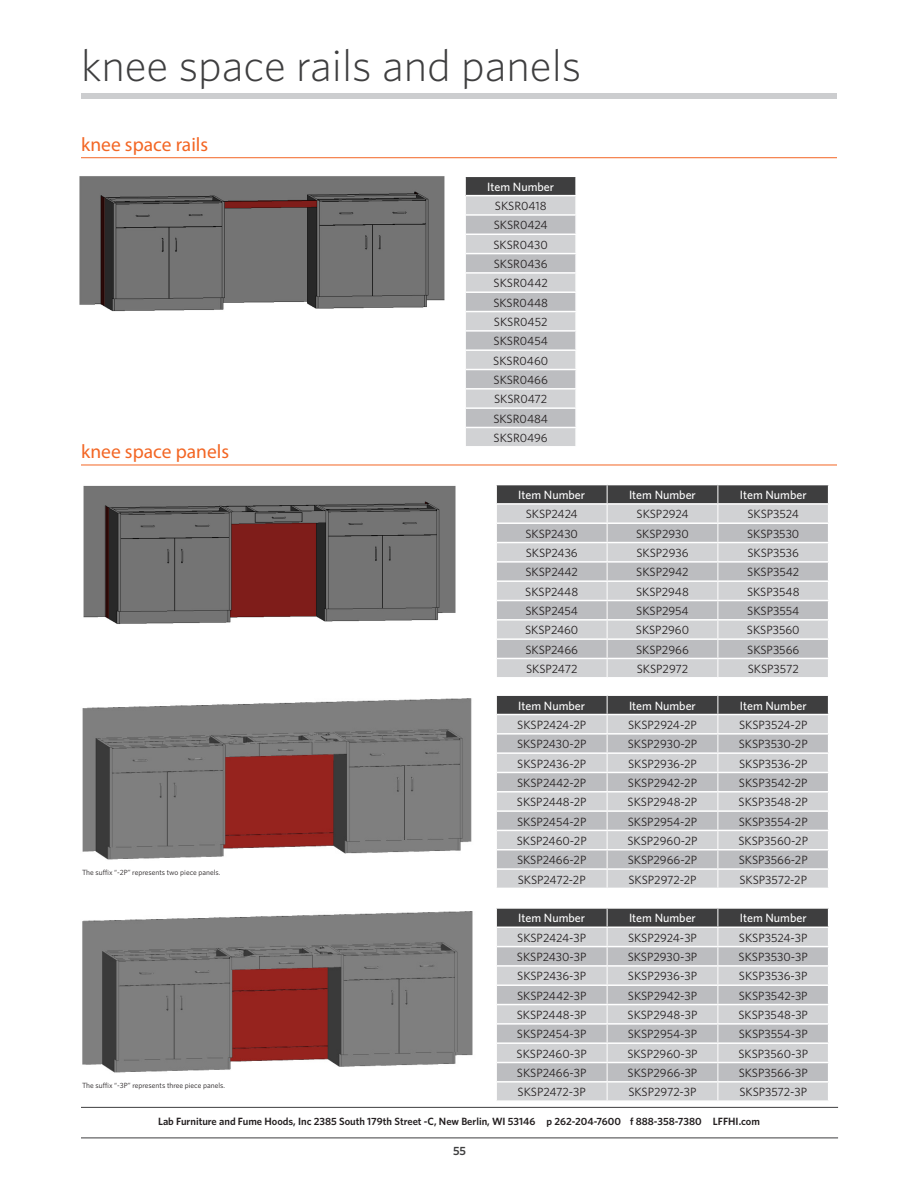
<style>
.page{position:relative;width:918px;height:1188px;background:#fff}
.page>*{position:absolute;margin:0;border:0;box-sizing:border-box;transform-origin:0 0}
.Page_Head{font:300 45px "Whitney";color:#3e3e3f}
.Options_Menu_Blue_He{font:19.5px "Myriad Pro";color:#f36624}
.t1{font:600 13.5px "Whitney";letter-spacing:.005em;color:#3e3e3f}
.Body_Style{font:12px "Whitney";color:#231f20}
.Body_Style-2{font:500 12px "Whitney";color:#fff}
.t2{font:600 12px "Whitney";color:#3e3e3f}
.t3{font:600 10.5px "Whitney";color:#231f20}
.t4{font:7.5px "Whitney";color:#231f20}
.s1{font-family:"Adobe Garamond";font-size:15px}
.s2{font-weight:400}
.s3{font-weight:400;color:#f36624}
</style>
<div class="page">
<hr style="left:81px;top:1107px;width:757px;height:1px;background:#3e3e3f">
<hr style="left:81px;top:1138px;width:757px;height:1px;background:#3e3e3f">
<div style="left:81px;top:93px;width:756px;height:6px;background:#cccdcf"></div>
<svg style="left:465px;top:177px;width:111px;height:269px;background:#c3c3c6"></svg>
<svg style="left:496px;top:485px;width:333px;height:192px;background:#bfc0c2"></svg>
<svg style="left:496px;top:695px;width:333px;height:193px;background:#bfc0c2"></svg>
<svg style="left:496px;top:908px;width:333px;height:192px;background:#c0c0c2"></svg>
<hr style="left:81px;top:157px;width:756px;height:1px;background:#f36624">
<hr style="left:81px;top:465px;width:756px;height:1px;background:#f36624">
<img style="left:79px;top:176px;width:366px;height:136px">
<img style="left:83px;top:485px;width:373px;height:139px">
<img style="left:82px;top:698px;width:390px;height:162px">
<img style="left:82px;top:911px;width:391px;height:162px">
<p class="Page_Head" style="left:81px;top:35px;width:502px">knee space rails and panels</p>
<p class="Options_Menu_Blue_He" style="left:81px;top:132px;width:129px">knee space rails</p>
<p class="Options_Menu_Blue_He" style="left:81px;top:439px;width:150px">knee space panels</p>
<p class="Body_Style-2" style="left:487px;top:179px;width:68px">Item Number</p>
<p class="Body_Style" style="left:495px;top:198px;width:53px">SKSR0418</p>
<p class="Body_Style" style="left:494px;top:217px;width:55px">SKSR0424</p>
<p class="Body_Style" style="left:494px;top:237px;width:56px">SKSR0430</p>
<p class="Body_Style" style="left:494px;top:256px;width:55px">SKSR0436</p>
<p class="Body_Style" style="left:494px;top:275px;width:56px">SKSR0442</p>
<p class="Body_Style" style="left:493px;top:295px;width:56px">SKSR0448</p>
<p class="Body_Style" style="left:494px;top:314px;width:55px">SKSR0452</p>
<p class="Body_Style" style="left:494px;top:333px;width:56px">SKSR0454</p>
<p class="Body_Style" style="left:493px;top:353px;width:56px">SKSR0460</p>
<p class="Body_Style" style="left:494px;top:372px;width:56px">SKSR0466</p>
<p class="Body_Style" style="left:494px;top:391px;width:55px">SKSR0472</p>
<p class="Body_Style" style="left:493px;top:410px;width:56px">SKSR0484</p>
<p class="Body_Style" style="left:494px;top:430px;width:56px">SKSR0496</p>
<p class="Body_Style-2" style="left:518px;top:487px;width:68px">Item Number</p>
<p class="Body_Style-2" style="left:629px;top:487px;width:68px">Item Number</p>
<p class="Body_Style-2" style="left:740px;top:487px;width:68px">Item Number</p>
<p class="Body_Style" style="left:526px;top:506px;width:54px">SKSP2424</p>
<p class="Body_Style" style="left:637px;top:506px;width:53px">SKSP2924</p>
<p class="Body_Style" style="left:747px;top:506px;width:53px">SKSP3524</p>
<p class="Body_Style" style="left:525px;top:526px;width:54px">SKSP2430</p>
<p class="Body_Style" style="left:636px;top:526px;width:54px">SKSP2930</p>
<p class="Body_Style" style="left:747px;top:526px;width:54px">SKSP3530</p>
<p class="Body_Style" style="left:526px;top:545px;width:54px">SKSP2436</p>
<p class="Body_Style" style="left:636px;top:545px;width:54px">SKSP2936</p>
<p class="Body_Style" style="left:747px;top:545px;width:53px">SKSP3536</p>
<p class="Body_Style" style="left:526px;top:564px;width:54px">SKSP2442</p>
<p class="Body_Style" style="left:636px;top:564px;width:54px">SKSP2942</p>
<p class="Body_Style" style="left:747px;top:564px;width:54px">SKSP3542</p>
<p class="Body_Style" style="left:525px;top:584px;width:54px">SKSP2448</p>
<p class="Body_Style" style="left:636px;top:584px;width:54px">SKSP2948</p>
<p class="Body_Style" style="left:747px;top:584px;width:54px">SKSP3548</p>
<p class="Body_Style" style="left:526px;top:603px;width:54px">SKSP2454</p>
<p class="Body_Style" style="left:636px;top:603px;width:54px">SKSP2954</p>
<p class="Body_Style" style="left:747px;top:603px;width:54px">SKSP3554</p>
<p class="Body_Style" style="left:525px;top:622px;width:55px">SKSP2460</p>
<p class="Body_Style" style="left:636px;top:622px;width:55px">SKSP2960</p>
<p class="Body_Style" style="left:747px;top:622px;width:54px">SKSP3560</p>
<p class="Body_Style" style="left:525px;top:641px;width:54px">SKSP2466</p>
<p class="Body_Style" style="left:636px;top:641px;width:54px">SKSP2966</p>
<p class="Body_Style" style="left:747px;top:641px;width:54px">SKSP3566</p>
<p class="Body_Style" style="left:526px;top:661px;width:53px">SKSP2472</p>
<p class="Body_Style" style="left:637px;top:661px;width:53px">SKSP2972</p>
<p class="Body_Style" style="left:748px;top:661px;width:52px">SKSP3572</p>
<p class="Body_Style-2" style="left:518px;top:698px;width:68px">Item Number</p>
<p class="Body_Style-2" style="left:629px;top:698px;width:68px">Item Number</p>
<p class="Body_Style-2" style="left:740px;top:698px;width:68px">Item Number</p>
<p class="Body_Style" style="left:517px;top:717px;width:70px">SKSP2424-2P</p>
<p class="Body_Style" style="left:628px;top:717px;width:70px">SKSP2924-2P</p>
<p class="Body_Style" style="left:739px;top:717px;width:70px">SKSP3524-2P</p>
<p class="Body_Style" style="left:517px;top:736px;width:71px">SKSP2430-2P</p>
<p class="Body_Style" style="left:628px;top:736px;width:71px">SKSP2930-2P</p>
<p class="Body_Style" style="left:739px;top:736px;width:71px">SKSP3530-2P</p>
<p class="Body_Style" style="left:517px;top:755px;width:70px">SKSP2436-2P</p>
<p class="Body_Style" style="left:628px;top:755px;width:70px">SKSP2936-2P</p>
<p class="Body_Style" style="left:739px;top:755px;width:70px">SKSP3536-2P</p>
<p class="Body_Style" style="left:517px;top:775px;width:71px">SKSP2442-2P</p>
<p class="Body_Style" style="left:628px;top:775px;width:71px">SKSP2942-2P</p>
<p class="Body_Style" style="left:739px;top:775px;width:70px">SKSP3542-2P</p>
<p class="Body_Style" style="left:517px;top:794px;width:71px">SKSP2448-2P</p>
<p class="Body_Style" style="left:628px;top:794px;width:71px">SKSP2948-2P</p>
<p class="Body_Style" style="left:739px;top:794px;width:71px">SKSP3548-2P</p>
<p class="Body_Style" style="left:517px;top:813px;width:71px">SKSP2454-2P</p>
<p class="Body_Style" style="left:628px;top:813px;width:71px">SKSP2954-2P</p>
<p class="Body_Style" style="left:739px;top:813px;width:70px">SKSP3554-2P</p>
<p class="Body_Style" style="left:517px;top:833px;width:72px">SKSP2460-2P</p>
<p class="Body_Style" style="left:627px;top:833px;width:72px">SKSP2960-2P</p>
<p class="Body_Style" style="left:738px;top:833px;width:71px">SKSP3560-2P</p>
<p class="Body_Style" style="left:517px;top:852px;width:71px">SKSP2466-2P</p>
<p class="Body_Style" style="left:628px;top:852px;width:71px">SKSP2966-2P</p>
<p class="Body_Style" style="left:739px;top:852px;width:71px">SKSP3566-2P</p>
<p class="Body_Style" style="left:518px;top:871px;width:70px">SKSP2472-2P</p>
<p class="Body_Style" style="left:628px;top:871px;width:70px">SKSP2972-2P</p>
<p class="Body_Style" style="left:739px;top:871px;width:69px">SKSP3572-2P</p>
<p class="Body_Style-2" style="left:518px;top:910px;width:68px">Item Number</p>
<p class="Body_Style-2" style="left:629px;top:910px;width:68px">Item Number</p>
<p class="Body_Style-2" style="left:740px;top:910px;width:68px">Item Number</p>
<p class="Body_Style" style="left:517px;top:930px;width:71px">SKSP2424-3P</p>
<p class="Body_Style" style="left:628px;top:930px;width:70px">SKSP2924-3P</p>
<p class="Body_Style" style="left:739px;top:930px;width:70px">SKSP3524-3P</p>
<p class="Body_Style" style="left:517px;top:949px;width:71px">SKSP2430-3P</p>
<p class="Body_Style" style="left:628px;top:949px;width:71px">SKSP2930-3P</p>
<p class="Body_Style" style="left:739px;top:949px;width:71px">SKSP3530-3P</p>
<p class="Body_Style" style="left:517px;top:968px;width:71px">SKSP2436-3P</p>
<p class="Body_Style" style="left:628px;top:968px;width:71px">SKSP2936-3P</p>
<p class="Body_Style" style="left:739px;top:968px;width:70px">SKSP3536-3P</p>
<p class="Body_Style" style="left:517px;top:988px;width:71px">SKSP2442-3P</p>
<p class="Body_Style" style="left:628px;top:988px;width:71px">SKSP2942-3P</p>
<p class="Body_Style" style="left:739px;top:988px;width:70px">SKSP3542-3P</p>
<p class="Body_Style" style="left:517px;top:1007px;width:71px">SKSP2448-3P</p>
<p class="Body_Style" style="left:628px;top:1007px;width:71px">SKSP2948-3P</p>
<p class="Body_Style" style="left:739px;top:1007px;width:71px">SKSP3548-3P</p>
<p class="Body_Style" style="left:517px;top:1026px;width:71px">SKSP2454-3P</p>
<p class="Body_Style" style="left:628px;top:1026px;width:71px">SKSP2954-3P</p>
<p class="Body_Style" style="left:739px;top:1026px;width:71px">SKSP3554-3P</p>
<p class="Body_Style" style="left:517px;top:1046px;width:72px">SKSP2460-3P</p>
<p class="Body_Style" style="left:627px;top:1046px;width:72px">SKSP2960-3P</p>
<p class="Body_Style" style="left:738px;top:1046px;width:71px">SKSP3560-3P</p>
<p class="Body_Style" style="left:517px;top:1065px;width:71px">SKSP2466-3P</p>
<p class="Body_Style" style="left:628px;top:1065px;width:71px">SKSP2966-3P</p>
<p class="Body_Style" style="left:739px;top:1065px;width:71px">SKSP3566-3P</p>
<p class="Body_Style" style="left:518px;top:1084px;width:70px">SKSP2472-3P</p>
<p class="Body_Style" style="left:628px;top:1084px;width:70px">SKSP2972-3P</p>
<p class="Body_Style" style="left:739px;top:1084px;width:69px">SKSP3572-3P</p>
<p class="t4" style="left:82px;top:868px;width:140px">The suffix “-2P” represents two piece panels.</p>
<p class="t4" style="left:82px;top:1081px;width:144px">The suffix “-3P” represents three piece panels.</p>
<p class="t3" style="left:158px;top:1114px;width:603px">Lab Furniture and Fume Hoods, Inc 2385 South 179th Street -C, New Berlin, WI 53146 p 262-204-7600 f 888-358-7380 LFFHI.com</p>
<p class="t1" style="left:269px;top:1113px;width:382px">Air Master Systems Corp. <span class="s1">•</span> <span class="s2">231.798.1111</span> <span class="s1">•</span> <span class="s3">airmastersystems.com</span></p>
<p class="t2" style="left:453px;top:1143px;width:15px">55</p>
</div>
